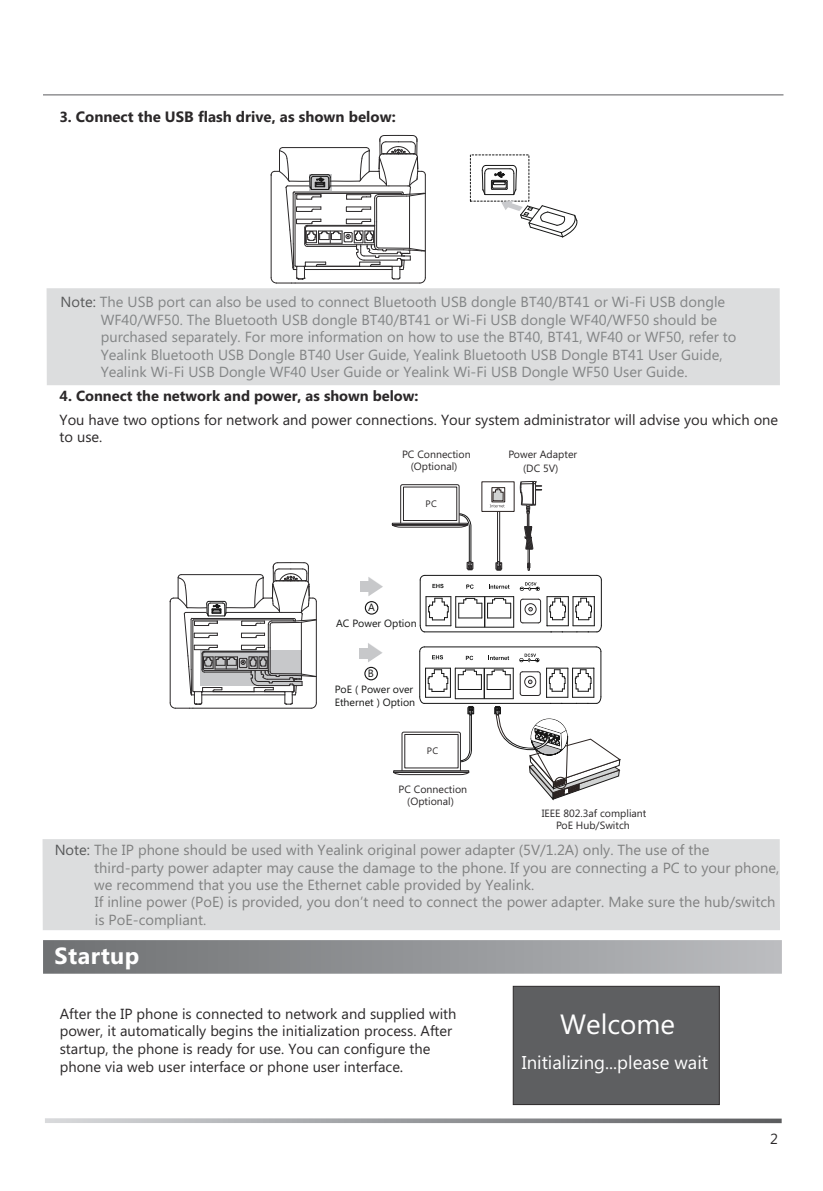
<style>
.page{position:relative;width:823px;height:1191px;background:#fff}
.page>*{position:absolute;margin:0;border:0;box-sizing:border-box;transform-origin:0 0}
.t1{font:27.8px "Microsoft Phags Pa";color:#fff}
.t2{font:700 23.4px "Microsoft Phags Pa";letter-spacing:.02em;color:#fff}
.t3{font:18.6px "Microsoft Phags Pa";color:#fff}
.t4{font:700 15px "Microsoft Phags Pa";color:#2b2829}
.t5{font:14.6px/17.6px "Microsoft Phags Pa";color:#838586}
.t6{font:14.6px/17.6px "Microsoft Phags Pa";color:#808181}
.t7{font:14.6px/18px "Microsoft Phags Pa";color:#2b2829}
.t8{font:700 14.6px "Microsoft Phags Pa";color:#2b2829}
.t9{font:10.6px/12.6px "Microsoft Phags Pa";color:#2b2829;text-align:center}
.t10{font:10.6px/15.4px "Microsoft Phags Pa";color:#151615}
.t11{font:9.4px "Microsoft Phags Pa";color:#2b2829}
.s1{font-size:14.6px}
.s2{color:#58595a}
.s3{color:#808181}
.s4{font-size:15.6px}
</style>
<div class="page">
<hr style="left:43px;top:94px;width:740px;height:1px;background:#5b5b5e">
<div style="left:512px;top:986px;width:207px;height:118px;background:#5e5f61;border:1px solid #2b2829"></div>
<div style="left:42px;top:839px;width:737px;height:91px;background:#dcddde"></div>
<img style="left:45px;top:1118px;width:736px;height:5px">
<hr style="left:316px;top:601px;width:1px;height:102px;background:#2b2829">
<svg style="left:169px;top:562px;width:147px;height:147px"></svg>
<div style="left:364px;top:601px;width:14px;height:13px;border:1px solid #161616;border-radius:50%"></div>
<hr style="left:455px;top:627px;width:58px;height:1px;background:#161616">
<hr style="left:455px;top:596px;width:58px;height:1px;background:#161616">
<hr style="left:450px;top:596px;width:1px;height:30px;background:#161616">
<hr style="left:455px;top:596px;width:1px;height:31px;background:#161616">
<hr style="left:484px;top:597px;width:1px;height:30px;background:#161616">
<svg style="left:458px;top:598px;width:53px;height:20px"></svg>
<hr style="left:513px;top:596px;width:1px;height:31px;background:#161616">
<hr style="left:424px;top:631px;width:126px;height:1px;background:#161616">
<hr style="left:424px;top:575px;width:172px;height:1px;background:#161616">
<hr style="left:419px;top:580px;width:1px;height:45px;background:#161616">
<svg style="left:419px;top:596px;width:31px;height:36px"></svg>
<div style="left:360px;top:581px;width:9px;height:11px;background:#c7c8ca"></div>
<svg style="left:368px;top:577px;width:14px;height:19px"></svg>
<svg style="left:489px;top:584px;width:20px;height:5px"></svg>
<svg style="left:519px;top:481px;width:82px;height:152px"></svg>
<hr style="left:497px;top:511px;width:1px;height:53px;background:#2b2829">
<hr style="left:499px;top:510px;width:1px;height:54px;background:#2b2829">
<svg style="left:496px;top:561px;width:5px;height:9px"></svg>
<svg style="left:481px;top:481px;width:33px;height:30px"></svg>
<svg style="left:491px;top:487px;width:13px;height:1px"></svg>
<svg style="left:489px;top:488px;width:15px;height:19px"></svg>
<svg style="left:391px;top:484px;width:82px;height:105px"></svg>
<div style="left:364px;top:667px;width:13px;height:13px;border:1px solid #161616;border-radius:50%"></div>
<hr style="left:424px;top:646px;width:172px;height:1px;background:#161616">
<hr style="left:419px;top:651px;width:1px;height:46px;background:#161616">
<hr style="left:600px;top:651px;width:1px;height:46px;background:#161616">
<svg style="left:419px;top:646px;width:6px;height:6px"></svg>
<svg style="left:595px;top:646px;width:6px;height:6px"></svg>
<div style="left:359px;top:648px;width:10px;height:10px;background:#c7c8ca"></div>
<svg style="left:368px;top:643px;width:14px;height:19px"></svg>
<svg style="left:432px;top:655px;width:11px;height:4px"></svg>
<svg style="left:465px;top:656px;width:8px;height:4px"></svg>
<svg style="left:488px;top:656px;width:21px;height:4px"></svg>
<svg style="left:519px;top:653px;width:20px;height:9px"></svg>
<svg style="left:393px;top:668px;width:227px;height:132px"></svg>
<hr style="left:393px;top:772px;width:75px;height:1px;background:#2b2829">
<div style="left:404px;top:734px;width:54px;height:34px;border:1px solid #2b2829"></div>
<div style="left:47px;top:288px;width:732px;height:97px;background:#dcddde"></div>
<svg style="left:270px;top:94px;width:155px;height:190px"></svg>
<svg style="left:481px;top:165px;width:97px;height:73px"></svg>
<p class="t4" style="left:59px;top:111px;width:337px"><span class="s1">3.</span> Connect the USB flash drive, as shown below:</p>
<p class="t5" style="left:101px;top:294px;width:636px;text-indent:-40px"><span class="s2">Note:</span> The USB port can also be used to connect Bluetooth USB dongle BT40/BT41 or Wi-Fi USB dongle WF40/WF50. The Bluetooth USB dongle BT40/BT41 or Wi-Fi USB dongle WF40/WF50 should be purchased separately. For more information on how to use the BT40, BT41, WF40 or WF50, refer to Yealink Bluetooth USB Dongle BT40 User Guide, Yealink Bluetooth USB Dongle BT41 User Guide, Yealink Wi-Fi USB Dongle WF40 User Guide or Yealink Wi-Fi USB Dongle WF50 User Guide<span class="s3">.</span></p>
<p class="t8" style="left:60px;top:389px;width:360px">4. Connect the network and power, as shown below:</p>
<p class="t7" style="left:60px;top:412px;width:719px">You have two options for network and power connections. Your system administrator will advise you which one to use.</p>
<p class="t9" style="left:402px;top:448px;width:70px">PC Connection (Optional)</p>
<p class="t11" style="left:425px;top:499px;width:13px">PC</p>
<p class="t10" style="left:336px;top:600px;width:82px;text-indent:32px">A<br>AC Power Option</p>
<p class="t10" style="left:334px;top:666px;width:80px;text-align:center">B<br>PoE ( Power over</p>
<p class="t10" style="left:334px;top:695px;width:82px">Ethernet ) Option</p>
<p class="t11" style="left:426px;top:746px;width:13px">PC</p>
<p class="t9" style="left:398px;top:783px;width:70px">PC Connection (Optional)</p>
<p class="t9" style="left:508px;top:449px;width:70px;line-height:13.2px">Power Adapter (DC 5V)</p>
<p class="t9" style="left:541px;top:808px;width:106px;line-height:11.8px">IEEE 802.3af compliant<br>PoE Hub/Switch</p>
<p class="t6" style="left:55px;top:842px;width:656px"><span class="s2">Note:</span> The IP phone should be used with Yealink original power adapter (5V/1.2A) only. The use of the</p>
<p class="t6" style="left:95px;top:894px;width:681px">If inline power (PoE) is provided, you don’t need to connect the power adapter. Make sure the hub/switch is PoE-compliant.</p>
<p class="t6" style="left:94px;top:860px;width:686px">third-party power adapter may cause the damage to the phone. If you are connecting a PC to your phone, we recommend that you use the Ethernet cable provided by Yealink.</p>
<h2 class="t2" style="left:55px;top:945px;width:86px">Startup</h2>
<p class="t7" style="left:60px;top:1005px;width:398px">After the IP phone is connected to network and supplied with power, it automatically begins the initialization process. After startup, the phone is ready for use. You can configure the phone via web user interface or phone user interface<span class="s4">.</span></p>
<h1 class="t1" style="left:559px;top:1012px;width:116px">Welcome</h1>
<p class="t3" style="left:521px;top:1055px;width:188px">Initializing...please wait</p>
<p class="t7" style="left:769px;top:1130px;width:9px">2</p>
</div>
